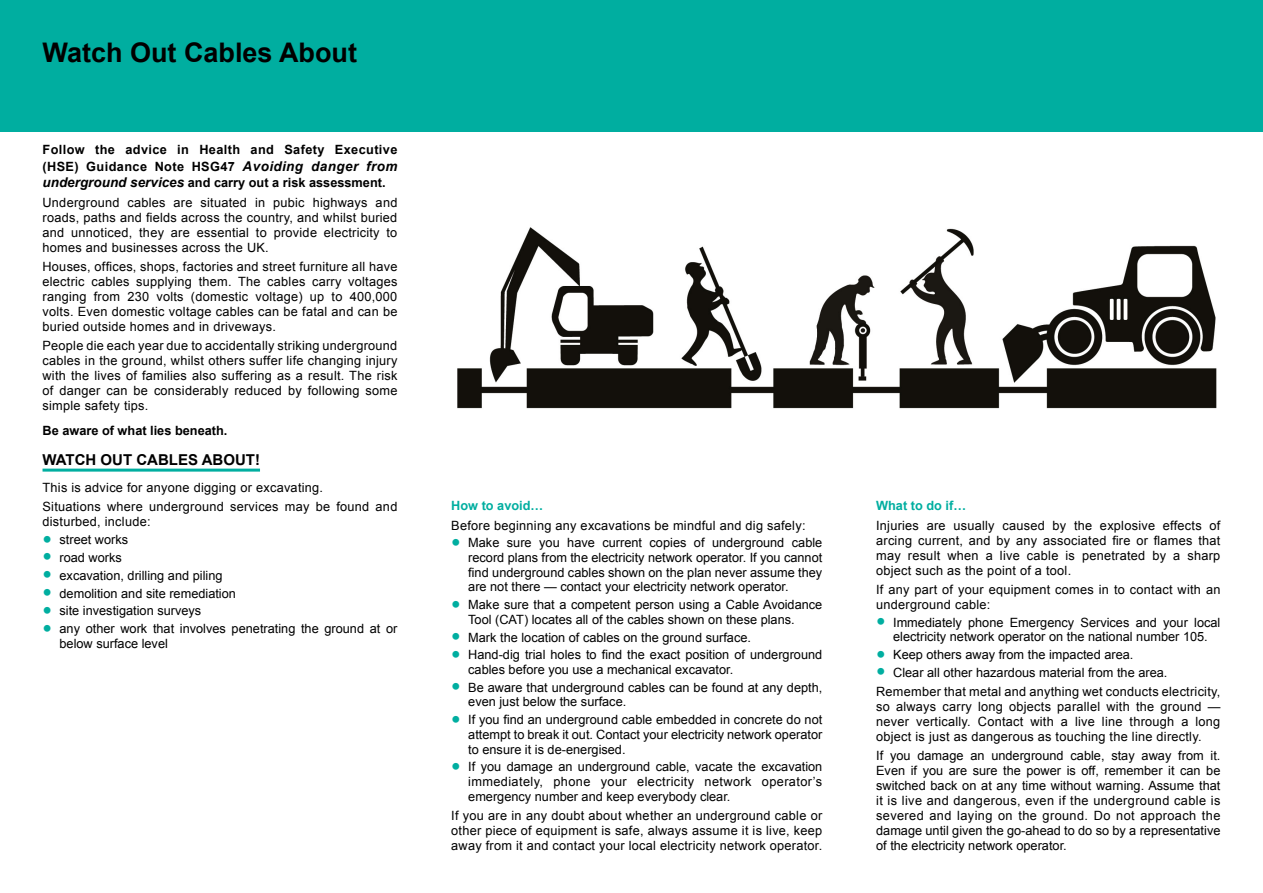
<style>
.page{position:relative;width:1263px;height:893px;background:#fff}
.page>*{position:absolute;margin:0;border:0;box-sizing:border-box;transform-origin:0 0}
.t1{font:700 27px "Arial";color:#000}
.t2{font:700 15px "Arial";color:#000}
.t3{font:12.75px/15px "Arial";color:#000;text-align:justify}
.t4{font:12.75px/19.2px "Arial";letter-spacing:.02em;color:#000}
.t5{font:700 12.75px/16.5px "Arial";color:#000;text-align:justify}
.t6{font:700 12.75px "Arial";color:#00aea0}
.s1{font-style:italic;font-size:13.5px}
.s2{font-size:27px;color:#00aea0}
</style>
<div class="page">
<div style="left:0;top:0;width:1263px;height:132px;background:#00aea0"></div>
<hr style="left:43px;top:469px;width:217px;height:3px;background:#00aea0">
<img style="left:457px;top:227px;width:760px;height:182px">
<h1 class="t1" style="left:43px;top:35px;width:316px">Watch Out Cables About</h1>
<p class="t5" style="left:43px;top:142px;width:356px">Follow the advice in Health and Safety Executive (HSE) Guidance Note HSG47 <span class="s1">Avoiding danger from underground services</span> and carry out a risk assessment.</p>
<p class="t3" style="left:43px;top:195px;width:356px">Underground cables are situated in pubic highways and roads, paths and fields across the country, and whilst buried and unnoticed, they are essential to provide electricity to homes and businesses across the UK.</p>
<p class="t3" style="left:43px;top:259px;width:356px">Houses, offices, shops, factories and street furniture all have electric cables supplying them. The cables carry voltages ranging from 230 volts (domestic voltage) up to 400,000 volts. Even domestic voltage cables can be fatal and can be buried outside homes and in driveways.</p>
<p class="t3" style="left:43px;top:338px;width:356px">People die each year due to accidentally striking underground cables in the ground, whilst others suffer life changing injury with the lives of families also suffering as a result. The risk of danger can be considerably reduced by following some simple safety tips.</p>
<p class="t5" style="left:43px;top:423px;width:186px">Be aware of what lies beneath.</p>
<p class="t2" style="left:43px;top:450px;width:219px">WATCH OUT CABLES ABOUT!</p>
<p class="t4" style="left:43px;top:478px;width:356px">This is advice for anyone digging or excavating.<br>Situations where underground services may be found and</p>
<p class="t4" style="left:43px;top:512px;width:110px">disturbed, include:</p>
<p class="t3" style="left:43px;top:532px;width:87px"><span class="s2">•</span> street works</p>
<p class="t3" style="left:43px;top:550px;width:81px"><span class="s2">•</span> road works</p>
<p class="t3" style="left:43px;top:568px;width:181px"><span class="s2">•</span> excavation, drilling and piling</p>
<p class="t3" style="left:43px;top:586px;width:195px"><span class="s2">•</span> demolition and site remediation</p>
<p class="t3" style="left:43px;top:603px;width:160px"><span class="s2">•</span> site investigation surveys</p>
<p class="t3" style="left:60px;top:621px;width:339px;line-height:14.5px;text-indent:-17px"><span class="s2">•</span> any other work that involves penetrating the ground at or below surface level</p>
<p class="t6" style="left:451px;top:497px;width:94px">How to avoid…</p>
<p class="t4" style="left:451px;top:516px;width:356px">Before beginning any excavations be mindful and dig safely:</p>
<p class="t3" style="left:468px;top:536px;width:356px;line-height:14.5px;text-indent:-17px"><span class="s2">•</span> Make sure you have current copies of underground cable record plans from the electricity network operator. If you cannot find underground cables shown on the plan never assume they are not there — contact your electricity network operator.</p>
<p class="t3" style="left:468px;top:597px;width:356px;line-height:14.5px;text-indent:-17px"><span class="s2">•</span> Make sure that a competent person using a Cable Avoidance<br>Tool (CAT) locates all of the cables shown on these plans.</p>
<p class="t3" style="left:451px;top:630px;width:301px"><span class="s2">•</span> Mark the location of cables on the ground surface.</p>
<p class="t3" style="left:468px;top:648px;width:356px;line-height:14.5px;text-indent:-17px"><span class="s2">•</span> Hand-dig trial holes to find the exact position of underground cables before you use a mechanical excavator.</p>
<p class="t3" style="left:468px;top:680px;width:356px;line-height:14.5px;text-indent:-17px"><span class="s2">•</span> Be aware that underground cables can be found at any depth, even just below the surface.</p>
<p class="t3" style="left:468px;top:713px;width:356px;line-height:14.5px;text-indent:-17px"><span class="s2">•</span> If you find an underground cable embedded in concrete do not attempt to break it out. Contact your electricity network operator to ensure it is de-energised.</p>
<p class="t3" style="left:468px;top:760px;width:356px;line-height:14.5px;text-indent:-17px"><span class="s2">•</span> If you damage an underground cable, vacate the excavation immediately, phone your electricity network operator’s emergency number and keep everybody clear.</p>
<p class="t3" style="left:451px;top:808px;width:373px">If you are in any doubt about whether an underground cable or other piece of equipment is safe, always assume it is live, keep away from it and contact your local electricity network operator.</p>
<p class="t6" style="left:876px;top:497px;width:91px">What to do if…</p>
<p class="t3" style="left:876px;top:518px;width:346px">Injuries are usually caused by the explosive effects of arcing current, and by any associated fire or flames that may result when a live cable is penetrated by a sharp object such as the point of a tool.</p>
<p class="t4" style="left:876px;top:582px;width:346px;line-height:15px">If any part of your equipment comes in to contact with an underground cable:</p>
<p class="t3" style="left:876px;top:615px;width:346px;line-height:14.5px;text-align:center"><span class="s2">•</span> Immediately phone Emergency Services and your local electricity network operator on the national number 105.</p>
<p class="t3" style="left:876px;top:647px;width:259px"><span class="s2">•</span> Keep others away from the impacted area.</p>
<p class="t4" style="left:876px;top:663px;width:346px"><span class="s2">•</span> Clear all other hazardous material from the area.<br>Remember that metal and anything wet conducts electricity,</p>
<p class="t3" style="left:876px;top:699px;width:346px">so always carry long objects parallel with the ground — never vertically. Contact with a live line through a long object is just as dangerous as touching the line directly.</p>
<p class="t3" style="left:876px;top:749px;width:346px">If you damage an underground cable, stay away from it.<br>Even if you are sure the power is off, remember it can be switched back on at any time without warning. Assume that it is live and dangerous, even if the underground cable is severed and laying on the ground. Do not approach the damage until given the go-ahead to do so by a representative of the electricity network operator.</p>
</div>
